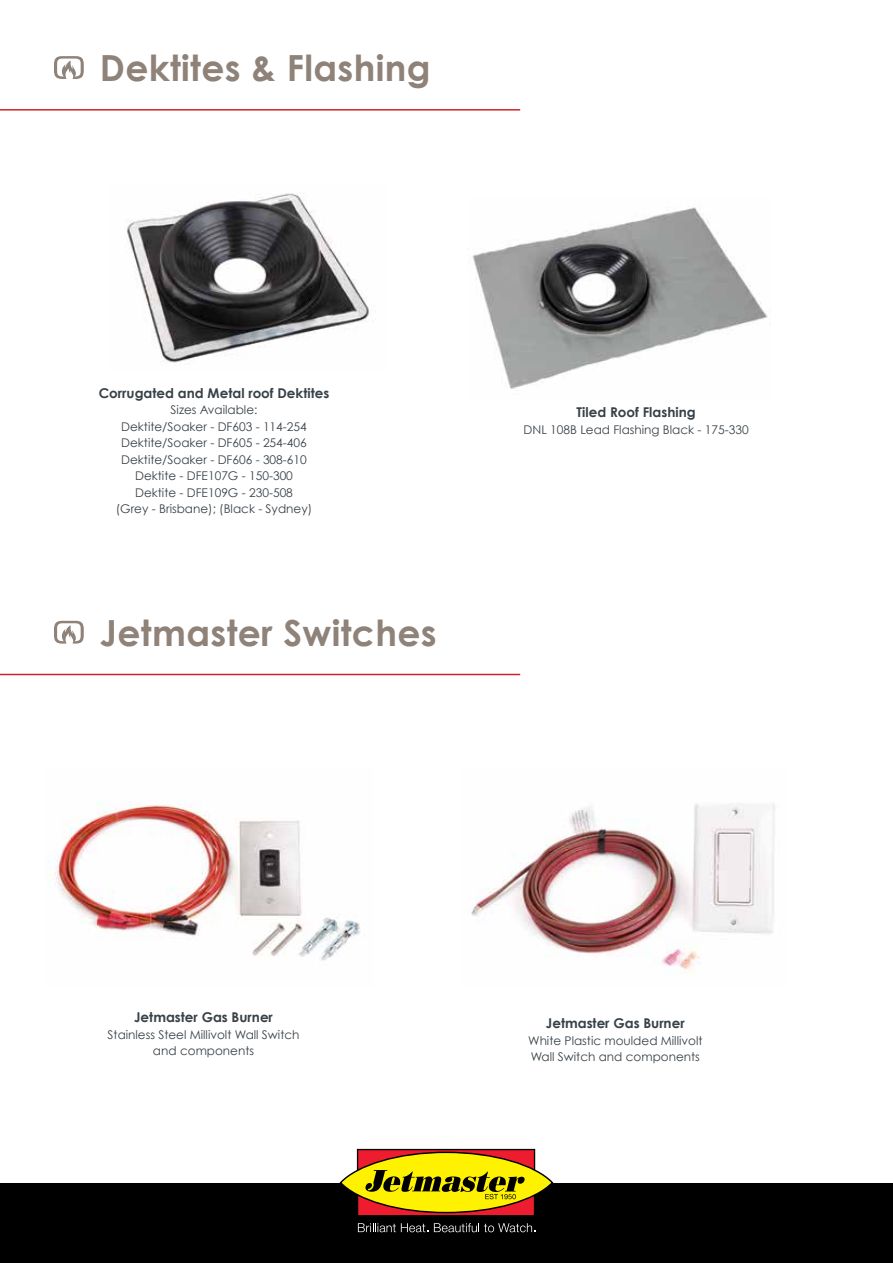
<style>
.page{position:relative;width:893px;height:1263px;background:#fff}
.page>*{position:absolute;margin:0;border:0;box-sizing:border-box;transform-origin:0 0}
.t1{font:700 36px "Century Gothic";letter-spacing:.01em;color:#8f8279}
.t2{font:700 13.5px "Century Gothic";color:#384147}
.t3{font:12px/16.5px "Century Gothic";color:#384147;text-align:center}
</style>
<div class="page">
<img style="left:472px;top:207px;width:296px;height:182px">
<img style="left:471px;top:803px;width:304px;height:171px">
<img style="left:45px;top:802px;width:315px;height:159px">
<div style="left:0;top:1183px;width:893px;height:80px;background:#000"></div>
<div style="left:358px;top:1149px;width:177px;height:67px;background:#ed1c2e"></div>
<div style="left:357px;top:1149px;width:178px;height:67px;border:1px solid #000"></div>
<svg style="left:341px;top:1152px;width:211px;height:60px;fill:#fff200"></svg>
<svg style="left:365px;top:1170px;width:160px;height:29px"></svg>
<svg style="left:358px;top:1223px;width:70px;height:9px"></svg>
<svg style="left:434px;top:1223px;width:101px;height:9px"></svg>
<svg style="left:54px;top:56px;width:30px;height:23px"></svg>
<svg style="left:54px;top:621px;width:30px;height:23px"></svg>
<hr style="left:0;top:109px;width:520px;height:2px;background:#d2232a">
<hr style="left:0;top:674px;width:520px;height:1px;background:#d2232a">
<img style="left:125px;top:193px;width:244px;height:170px">
<h1 class="t1" style="left:100px;top:41px;width:332px">Dektites &amp; Flashing</h1>
<p class="t2" style="left:99px;top:383px;width:232px">Corrugated and Metal roof Dektites</p>
<p class="t3" style="left:116px;top:402px;width:198px">Sizes Available:<br>Dektite/Soaker - DF603 - 114-254<br>Dektite/Soaker - DF605 - 254-406<br>Dektite/Soaker - DF606 - 308-610<br>Dektite - DFE107G - 150-300<br>Dektite - DFE109G - 230-508<br>(Grey - Brisbane); (Black - Sydney)</p>
<p class="t2" style="left:577px;top:402px;width:121px">Tiled Roof Flashing</p>
<p class="t3" style="left:523px;top:421px;width:227px">DNL 108B Lead Flashing Black - 175-330</p>
<h1 class="t1" style="left:100px;top:605px;width:338px">Jetmaster Switches</h1>
<p class="t2" style="left:134px;top:1007px;width:140px">Jetmaster Gas Burner</p>
<p class="t3" style="left:108px;top:1026px;width:193px">Stainless Steel Millivolt Wall Switch and components</p>
<p class="t2" style="left:546px;top:1013px;width:140px">Jetmaster Gas Burner</p>
<p class="t3" style="left:528px;top:1032px;width:176px;text-align:left">White Plastic moulded Millivolt<br>Wall Switch and components</p>
</div>
